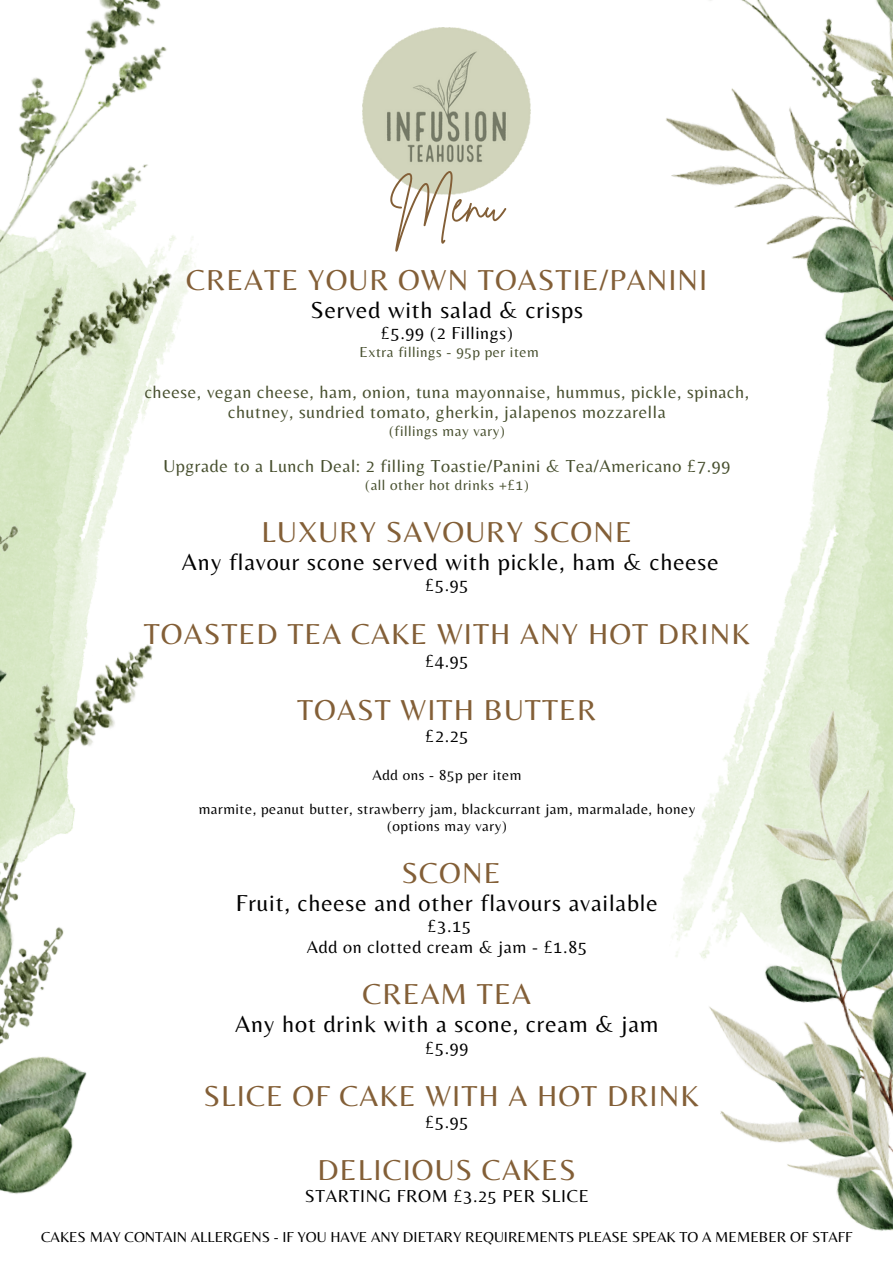
<style>
.page{position:relative;width:893px;height:1264px;background:#fff}
.page>*{position:absolute;margin:0;border:0;box-sizing:border-box;transform-origin:0 0}
.t1{font:50.25px "Brittany Signature";color:#835f37}
.t2{font:30px "Belleza";letter-spacing:.035em;color:#835f37}
.t3{font:24px "Belleza";letter-spacing:.035em;color:#000}
.t4{font:18px/20.2px "Belleza";letter-spacing:.035em;color:#474f2e;text-align:center}
.t5{font:18px/20.2px "Belleza";letter-spacing:.035em;color:#000;text-align:center}
.t6{font:15px "Belleza";letter-spacing:.035em;color:#000}
.t7{font:15px "Belleza";color:#000}
.t8{font:15px "Belleza";letter-spacing:.035em;color:#474f2e}
</style>
<div class="page">
<img style="left:19px;top:0;width:177px;height:341px">
<img style="left:757px;top:615px;width:135px;height:81px">
<img style="left:666px;top:0;width:226px;height:615px">
<img style="left:0;top:895px;width:87px;height:299px">
<img style="left:673px;top:696px;width:219px;height:535px">
<img style="left:0;top:168px;width:173px;height:727px">
<img style="left:362px;top:27px;width:168px;height:168px">
<p class="t1" style="left:389px;top:171px;width:116px">Menu</p>
<p class="t2" style="left:186px;top:262px;width:522px">CREATE YOUR OWN TOASTIE/PANINI</p>
<p class="t3" style="left:310px;top:295px;width:274px">Served with salad &amp; crisps</p>
<p class="t5" style="left:381px;top:323px;width:133px">£5.99 (2 Fillings)</p>
<p class="t8" style="left:359px;top:343px;width:181px">Extra fillings - 95p per item</p>
<h1 class="t4" style="left:145px;top:381px;width:606px">cheese, vegan cheese, ham, onion, tuna mayonnaise, hummus, pickle, spinach, chutney, sundried tomato, gherkin, jalapenos mozzarella</h1>
<h1 class="t8" style="left:389px;top:422px;width:117px">(fillings may vary)</h1>
<h3 class="t4" style="left:163px;top:455px;width:568px">Upgrade to a Lunch Deal: 2 filling Toastie/Panini &amp; Tea/Americano £7.99</h3>
<h3 class="t8" style="left:365px;top:476px;width:165px">(all other hot drinks +£1)</h3>
<h6 class="t2" style="left:261px;top:514px;width:372px">LUXURY SAVOURY SCONE</h6>
<h6 class="t3" style="left:182px;top:547px;width:538px">Any flavour scone served with pickle, ham &amp; cheese</h6>
<h6 class="t5" style="left:425px;top:575px;width:45px">£5.95</h6>
<h6 class="t2" style="left:144px;top:616px;width:607px">TOASTED TEA CAKE WITH ANY HOT DRINK</h6>
<h6 class="t5" style="left:425px;top:650px;width:45px">£4.95</h6>
<h4 class="t2" style="left:297px;top:691px;width:300px">TOAST WITH BUTTER</h4>
<h4 class="t5" style="left:425px;top:725px;width:45px">£2.25</h4>
<h2 class="t6" style="left:372px;top:766px;width:150px">Add ons - 85p per item</h2>
<h2 class="t6" style="left:199px;top:800px;width:498px">marmite, peanut butter, strawberry jam, blackcurrant jam, marmalade, honey</h2>
<p class="t6" style="left:387px;top:817px;width:121px">(options may vary)</p>
<p class="t2" style="left:401px;top:855px;width:101px">SCONE</p>
<p class="t3" style="left:236px;top:888px;width:423px">Fruit, cheese and other flavours available</p>
<p class="t5" style="left:307px;top:915px;width:282px">£3.15<br>Add on clotted cream &amp; jam - £1.85</p>
<p class="t2" style="left:362px;top:976px;width:170px">CREAM TEA</p>
<p class="t3" style="left:235px;top:1010px;width:425px">Any hot drink with a scone, cream &amp; jam</p>
<p class="t5" style="left:425px;top:1037px;width:45px">£5.99</p>
<h4 class="t2" style="left:203px;top:1077px;width:497px">SLICE OF CAKE WITH A HOT DRINK</h4>
<h4 class="t5" style="left:425px;top:1111px;width:45px">£5.95</h4>
<h4 class="t2" style="left:317px;top:1152px;width:260px">DELICIOUS CAKES</h4>
<h4 class="t5" style="left:305px;top:1185px;width:285px">STARTING FROM £3.25 PER SLICE</h4>
<h5 class="t7" style="left:41px;top:1227px;width:812px">CAKES MAY CONTAIN ALLERGENS - IF YOU HAVE ANY DIETARY REQUIREMENTS PLEASE SPEAK TO A MEMEBER OF STAFF</h5>
</div>
